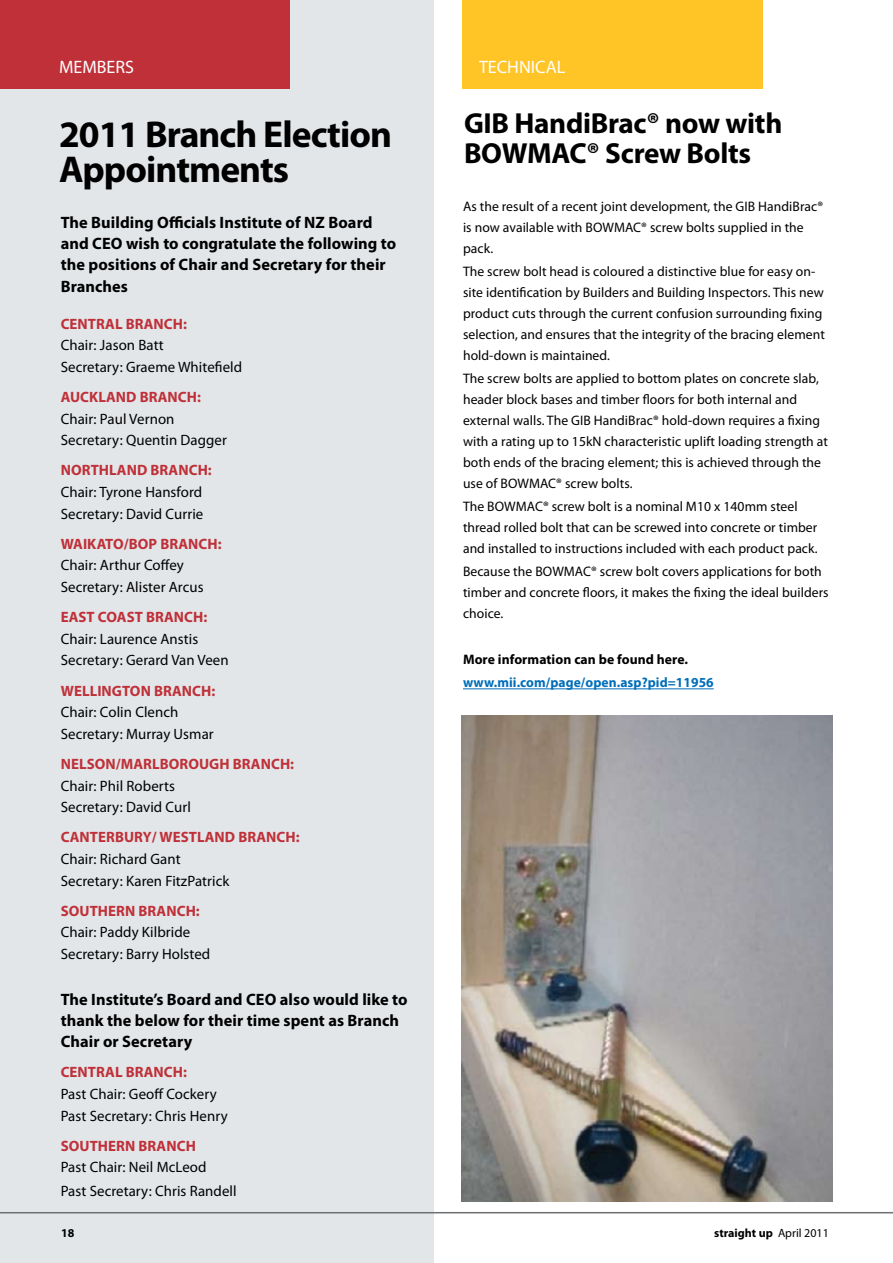
<style>
.page{position:relative;width:893px;height:1263px;background:#fff}
.page>*{position:absolute;margin:0;border:0;box-sizing:border-box;transform-origin:0 0}
.t1{font:700 37.5px/34px "Myriad Pro";letter-spacing:-.025em;color:#000}
.t2{font:700 29.1px/30px "Myriad Pro";letter-spacing:-.01em;color:#000}
.t3{font:18px "Myriad Pro";color:#fff}
.t4{font:700 16.5px/21px "Myriad Pro";letter-spacing:.005em;color:#000}
.t5{font:15px/21.6px "Myriad Pro";letter-spacing:.005em;color:#000}
.t6{font:700 15px "Myriad Pro";letter-spacing:.005em;color:#c03038}
.t7{font:13.8px/21px "Myriad Pro";letter-spacing:.005em;color:#000}
.t8{font:700 13.8px "Myriad Pro";letter-spacing:.005em;color:#006eb9}
.t9{font:700 13.8px "Myriad Pro";letter-spacing:.005em;color:#000}
.t10{font:700 12px "Myriad Pro";color:#000}
.s1{font-weight:400}
</style>
<div class="page">
<div style="left:0;top:0;width:433px;height:1263px;background:#e2e6e9"></div>
<div style="left:0;top:0;width:289px;height:89px;background:#c03038"></div>
<hr style="left:0;top:1212px;width:893px;height:1px;background:#6d6f71">
<img style="left:462px;top:715px;width:371px;height:487px">
<div style="left:462px;top:0;width:301px;height:89px;background:#ffc425"></div>
<hr style="left:463px;top:688px;width:251px;height:1px;background:#006eb9">
<h3 class="t3" style="left:59px;top:56px;width:76px">MEMBERS</h3>
<h3 class="t3" style="left:479px;top:56px;width:88px">TECHNICAL</h3>
<h2 class="t2" style="left:464px;top:108px;width:320px">GIB HandiBrac® now with<br>BOWMAC® Screw Bolts</h2>
<h1 class="t1" style="left:59px;top:117px;width:334px">2011 Branch Election<br>Appointments</h1>
<p class="t4" style="left:61px;top:211px;width:337px">The Building Officials Institute of NZ Board and CEO wish to congratulate the following to the positions of Chair and Secretary for their</p>
<p class="t4" style="left:61px;top:275px;width:69px">Branches</p>
<p class="t6" style="left:61px;top:314px;width:128px">CENTRAL BRANCH:</p>
<p class="t5" style="left:61px;top:334px;width:183px">Chair: Jason Batt<br>Secretary: Graeme Whitefield</p>
<p class="t6" style="left:61px;top:387px;width:142px">AUCKLAND BRANCH:</p>
<p class="t5" style="left:61px;top:407px;width:168px">Chair: Paul Vernon<br>Secretary: Quentin Dagger</p>
<p class="t6" style="left:61px;top:460px;width:153px">NORTHLAND BRANCH:</p>
<p class="t5" style="left:61px;top:481px;width:144px">Chair: Tyrone Hansford<br>Secretary: David Currie</p>
<p class="t6" style="left:61px;top:534px;width:162px">WAIKATO/BOP BRANCH:</p>
<p class="t5" style="left:61px;top:554px;width:144px">Chair: Arthur Coffey<br>Secretary: Alister Arcus</p>
<p class="t6" style="left:61px;top:607px;width:148px">EAST COAST BRANCH:</p>
<p class="t5" style="left:61px;top:628px;width:169px">Chair: Laurence Anstis<br>Secretary: Gerard Van Veen</p>
<p class="t6" style="left:61px;top:681px;width:156px">WELLINGTON BRANCH:</p>
<p class="t5" style="left:61px;top:701px;width:154px">Chair: Colin Clench<br>Secretary: Murray Usmar</p>
<p class="t6" style="left:61px;top:754px;width:235px">NELSON/MARLBOROUGH BRANCH:</p>
<p class="t5" style="left:61px;top:774px;width:132px">Chair: Phil Roberts<br>Secretary: David Curl</p>
<p class="t6" style="left:61px;top:827px;width:240px">CANTERBURY/ WESTLAND BRANCH:</p>
<p class="t5" style="left:61px;top:848px;width:170px">Chair: Richard Gant<br>Secretary: Karen FitzPatrick</p>
<p class="t6" style="left:61px;top:901px;width:141px">SOUTHERN BRANCH:</p>
<p class="t5" style="left:61px;top:921px;width:151px">Chair: Paddy Kilbride<br>Secretary: Barry Holsted</p>
<p class="t4" style="left:61px;top:988px;width:348px">The Institute’s Board and CEO also would like to thank the below for their time spent as Branch<br>Chair or Secretary</p>
<p class="t6" style="left:61px;top:1062px;width:128px">CENTRAL BRANCH:</p>
<p class="t5" style="left:61px;top:1083px;width:168px">Past Chair: Geoff Cockery<br>Past Secretary: Chris Henry</p>
<p class="t6" style="left:61px;top:1136px;width:137px">SOUTHERN BRANCH</p>
<p class="t5" style="left:61px;top:1155px;width:177px;line-height:23.1px">Past Chair: Neil McLeod<br>Past Secretary: Chris Randell</p>
<p class="t10" style="left:61px;top:1225px;width:15px">18</p>
<p class="t10" style="left:714px;top:1225px;width:116px">straight up <span class="s1">April 2011</span></p>
<p class="t7" style="left:463px;top:195px;width:362px">As the result of a recent joint development, the GIB HandiBrac® is now available with BOWMAC® screw bolts supplied in the pack.</p>
<p class="t7" style="left:463px;top:260px;width:363px">The screw bolt head is coloured a distinctive blue for easy on&shy;site identification by Builders and Building Inspectors. This new product cuts through the current confusion surrounding fixing selection, and ensures that the integrity of the bracing element hold-down is maintained.</p>
<p class="t7" style="left:463px;top:367px;width:366px">The screw bolts are applied to bottom plates on concrete slab, header block bases and timber floors for both internal and external walls. The GIB HandiBrac® hold-down requires a fixing with a rating up to 15kN characteristic uplift loading strength at both ends of the bracing element; this is achieved through the use of BOWMAC® screw bolts.</p>
<p class="t7" style="left:463px;top:496px;width:356px">The BOWMAC® screw bolt is a nominal M10 x 140mm steel thread rolled bolt that can be screwed into concrete or timber and installed to instructions included with each product pack.</p>
<p class="t7" style="left:463px;top:561px;width:367px">Because the BOWMAC® screw bolt covers applications for both timber and concrete floors, it makes the fixing the ideal builders choice.</p>
<p class="t9" style="left:463px;top:651px;width:226px">More information can be found here.</p>
<p class="t8" style="left:463px;top:674px;width:252px">www.mii.com/page/open.asp?pid=11956</p>
</div>
